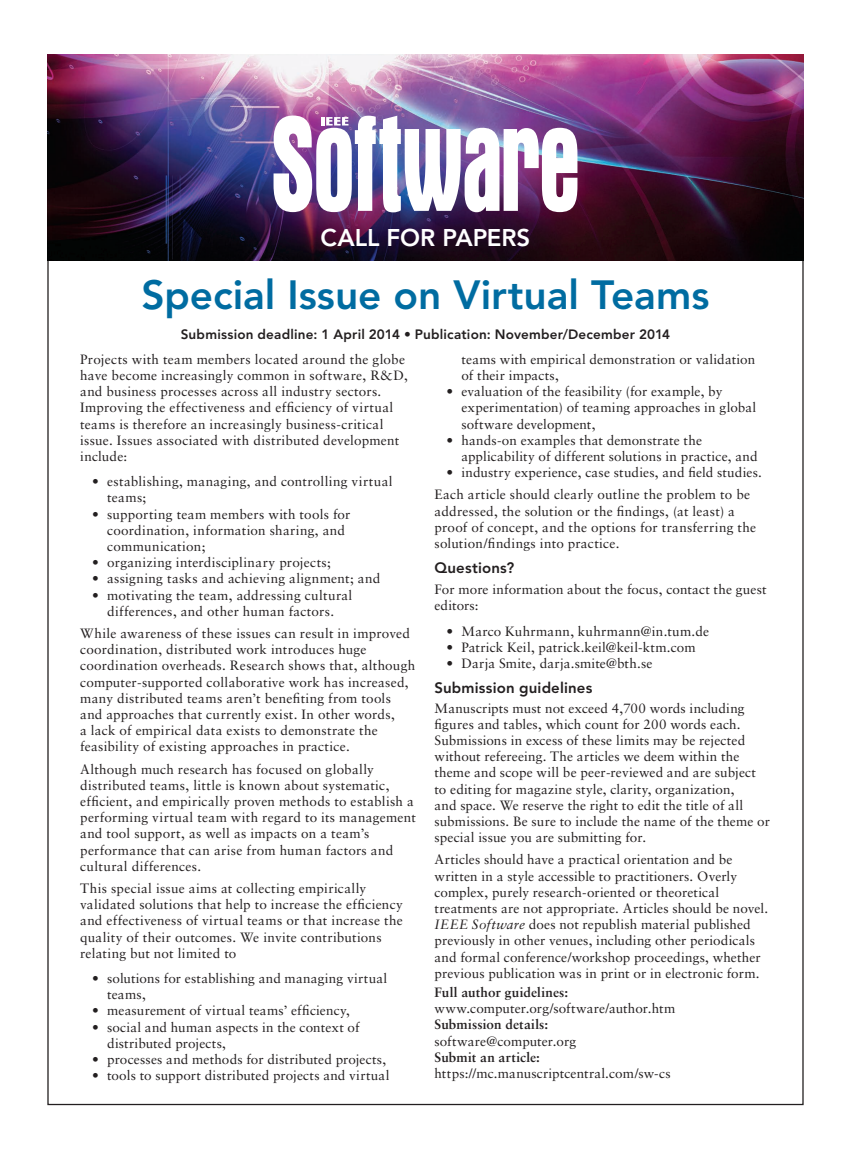
<style>
.page{position:relative;width:851px;height:1161px;background:#fff}
.page>*{position:absolute;margin:0;border:0;box-sizing:border-box;transform-origin:0 0}
.t1{font:800 40.5px "Avenir LT Std";color:#006ca1}
.t2{font:800 24px "Avenir LT Std";letter-spacing:-.005em;color:#fff}
.t3{font:800 15px "Avenir LT Std";letter-spacing:.01em;color:#231f20}
.t4{font:13.5px/16.2px "Sabon LT Std";letter-spacing:.015em;color:#231f20}
.t5{font:800 13.5px "Avenir LT Std";letter-spacing:.015em;color:#231f20}
.t6{font:700 13.5px "Sabon LT Std";letter-spacing:.01em;color:#231f20}
.s1{font-style:italic}
</style>
<div class="page">
<img style="left:48px;top:55px;width:755px;height:206px">
<img style="left:273px;top:116px;width:304px;height:96px">
<h2 class="t2" style="left:320px;top:223px;width:211px">CALL FOR PAPERS</h2>
<h1 class="t1" style="left:141px;top:271px;width:569px">Special Issue on Virtual Teams</h1>
<p class="t5" style="left:181px;top:326px;width:491px">Submission deadline: 1 April 2014 • Publication: November/December 2014</p>
<p class="t4" style="left:80px;top:351px;width:329px">Projects with team members located around the globe have become increasingly common in software, R&amp;D, and business processes across all industry sectors.<br>Improving the effectiveness and efficiency of virtual teams is therefore an increasingly business-critical issue. Issues associated with distributed development include:</p>
<p class="t4" style="left:107px;top:473px;width:287px;text-indent:-15px">• establishing, managing, and controlling virtual teams;</p>
<p class="t4" style="left:107px;top:506px;width:245px;text-indent:-15px">• supporting team members with tools for coordination, information sharing, and communication;</p>
<p class="t4" style="left:92px;top:554px;width:240px">• organizing interdisciplinary projects;</p>
<p class="t4" style="left:92px;top:570px;width:289px">• assigning tasks and achieving alignment; and</p>
<p class="t4" style="left:92px;top:587px;width:262px;text-align:center">• motivating the team, addressing cultural differences, and other human factors.</p>
<p class="t4" style="left:80px;top:625px;width:337px">While awareness of these issues can result in improved coordination, distributed work introduces huge coordination overheads. Research shows that, although computer-supported collaborative work has increased, many distributed teams aren’t benefiting from tools and approaches that currently exist. In other words,<br>a lack of empirical data exists to demonstrate the feasibility of existing approaches in practice.</p>
<p class="t4" style="left:80px;top:761px;width:337px">Although much research has focused on globally distributed teams, little is known about systematic, efficient, and empirically proven methods to establish a performing virtual team with regard to its management and tool support, as well as impacts on a team’s performance that can arise from human factors and cultural differences.</p>
<p class="t4" style="left:80px;top:880px;width:324px">This special issue aims at collecting empirically validated solutions that help to increase the efficiency and effectiveness of virtual teams or that increase the quality of their outcomes. We invite contributions relating but not limited to</p>
<p class="t4" style="left:107px;top:970px;width:281px;text-indent:-15px">• solutions for establishing and managing virtual teams,</p>
<p class="t4" style="left:92px;top:1002px;width:259px">• measurement of virtual teams’ efficiency,</p>
<p class="t4" style="left:107px;top:1019px;width:254px;text-indent:-15px">• social and human aspects in the context of distributed projects,</p>
<p class="t4" style="left:92px;top:1051px;width:295px">• processes and methods for distributed projects,</p>
<p class="t4" style="left:92px;top:1067px;width:299px">• tools to support distributed projects and virtual</p>
<p class="t4" style="left:461px;top:351px;width:295px">teams with empirical demonstration or validation of their impacts,</p>
<p class="t4" style="left:461px;top:383px;width:296px;text-indent:-15px">• evaluation of the feasibility (for example, by experimentation) of teaming approaches in global software development,</p>
<p class="t4" style="left:461px;top:432px;width:297px;text-indent:-15px">• hands-on examples that demonstrate the applicability of different solutions in practice, and</p>
<p class="t4" style="left:434px;top:461px;width:329px;line-height:22.2px;text-indent:12px">• industry experience, case studies, and field studies.<br>Each article should clearly outline the problem to be</p>
<p class="t4" style="left:434px;top:503px;width:323px">addressed, the solution or the findings, (at least) a proof of concept, and the options for transferring the solution/findings into practice.</p>
<p class="t3" style="left:434px;top:559px;width:81px">Questions?</p>
<p class="t4" style="left:434px;top:581px;width:333px">For more information about the focus, contact the guest editors:</p>
<p class="t4" style="left:446px;top:623px;width:264px">• Marco Kuhrmann, kuhrmann@in.tum.de</p>
<p class="t4" style="left:446px;top:639px;width:250px">• Patrick Keil, patrick.keil@keil-ktm.com</p>
<p class="t4" style="left:446px;top:655px;width:207px">• Darja Smite, darja.smite@bth.se</p>
<p class="t3" style="left:434px;top:679px;width:159px">Submission guidelines</p>
<p class="t4" style="left:434px;top:700px;width:337px">Manuscripts must not exceed 4,700 words including figures and tables, which count for 200 words each.<br>Submissions in excess of these limits may be rejected without refereeing. The articles we deem within the theme and scope will be peer-reviewed and are subject to editing for magazine style, clarity, organization,<br>and space. We reserve the right to edit the title of all submissions. Be sure to include the name of the theme or special issue you are submitting for.</p>
<p class="t4" style="left:434px;top:852px;width:335px">Articles should have a practical orientation and be written in a style accessible to practitioners. Overly complex, purely research-oriented or theoretical treatments are not appropriate. Articles should be novel.<br><span class="s1">IEEE Software</span> does not republish material published previously in other venues, including other periodicals and formal conference/workshop proceedings, whether previous publication was in print or in electronic form.</p>
<p class="t6" style="left:434px;top:984px;width:135px">Full author guidelines:</p>
<p class="t4" style="left:434px;top:1000px;width:242px">www.computer.org/software/author.htm</p>
<p class="t6" style="left:434px;top:1016px;width:115px">Submission details:</p>
<p class="t4" style="left:434px;top:1033px;width:143px">software@computer.org</p>
<p class="t6" style="left:434px;top:1049px;width:107px">Submit an article:</p>
<p class="t4" style="left:434px;top:1065px;width:238px">https://mc.manuscriptcentral.com/sw-cs</p>
</div>
